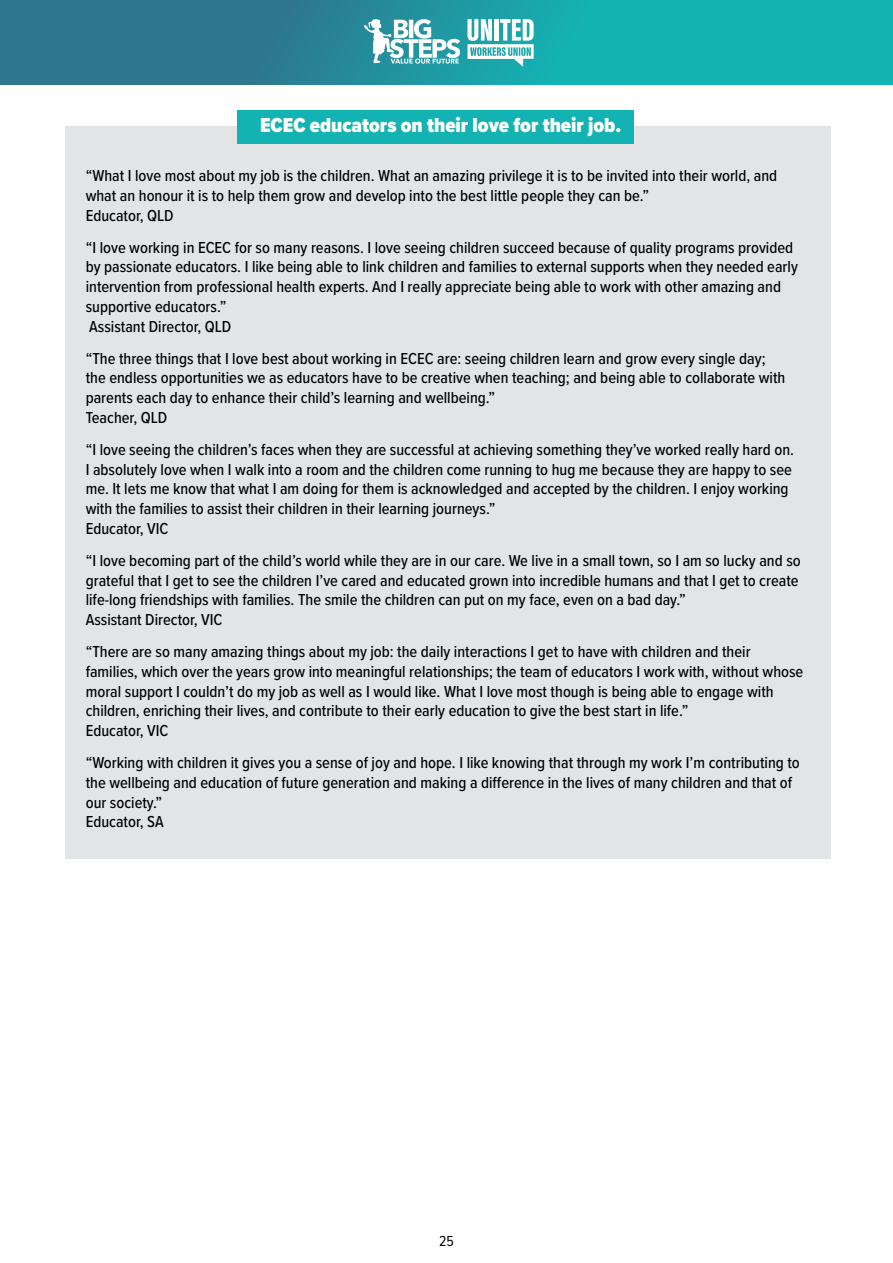
<style>
.page{position:relative;width:893px;height:1263px;background:#fff}
.page>*{position:absolute;margin:0;border:0;box-sizing:border-box;transform-origin:0 0}
.Pargraph_Heading{font:900 21px "Proxima Nova Cond";color:#fff}
.Pargraphs{font:500 16.5px/19.8px "Proxima Nova Cond";color:#000}
.t1{font:15px "Proxima Nova Cond";color:#000}
</style>
<div class="page">
<svg style="left:0;top:0;width:893px;height:84px;background:#2095a0"></svg>
<svg style="left:363px;top:19px;width:97px;height:45px"></svg>
<svg style="left:467px;top:19px;width:67px;height:48px"></svg>
<div style="left:65px;top:126px;width:765px;height:733px;background:#e3e4e5"></div>
<div style="left:238px;top:110px;width:396px;height:33px;background:#14b3b3"></div>
<p class="Pargraph_Heading" style="left:260px;top:109px;width:363px">ECEC educators on their love for their job.</p>
<p class="Pargraphs" style="left:86px;top:165px;width:693px">“What I love most about my job is the children. What an amazing privilege it is to be invited into their world, and what an honour it is to help them grow and develop into the best little people they can be.”<br>Educator, QLD</p>
<p class="Pargraphs" style="left:86px;top:237px;width:714px">“I love working in ECEC for so many reasons. I love seeing children succeed because of quality programs provided by passionate educators. I like being able to link children and families to external supports when they needed early intervention from professional health experts. And I really appreciate being able to work with other amazing and supportive educators.”<br>Assistant Director, QLD</p>
<p class="Pargraphs" style="left:86px;top:348px;width:701px">“The three things that I love best about working in ECEC are: seeing children learn and grow every single day; the endless opportunities we as educators have to be creative when teaching; and being able to collaborate with parents each day to enhance their child’s learning and wellbeing.”<br>Teacher, QLD</p>
<p class="Pargraphs" style="left:86px;top:439px;width:710px">“I love seeing the children’s faces when they are successful at achieving something they’ve worked really hard on.<br>I absolutely love when I walk into a room and the children come running to hug me because they are happy to see me. It lets me know that what I am doing for them is acknowledged and accepted by the children. I enjoy working with the families to assist their children in their learning journeys.”<br>Educator, VIC</p>
<p class="Pargraphs" style="left:86px;top:550px;width:717px">“I love becoming part of the child’s world while they are in our care. We live in a small town, so I am so lucky and so grateful that I get to see the children I’ve cared and educated grown into incredible humans and that I get to create life-long friendships with families. The smile the children can put on my face, even on a bad day.”<br>Assistant Director, VIC</p>
<p class="Pargraphs" style="left:86px;top:641px;width:719px">“There are so many amazing things about my job: the daily interactions I get to have with children and their families, which over the years grow into meaningful relationships; the team of educators I work with, without whose moral support I couldn’t do my job as well as I would like. What I love most though is being able to engage with children, enriching their lives, and contribute to their early education to give the best start in life.”<br>Educator, VIC</p>
<p class="Pargraphs" style="left:86px;top:752px;width:716px">“Working with children it gives you a sense of joy and hope. I like knowing that through my work I’m contributing to the wellbeing and education of future generation and making a difference in the lives of many children and that of our society.”<br>Educator, SA</p>
<p class="t1" style="left:439px;top:1230px;width:16px">25</p>
</div>
